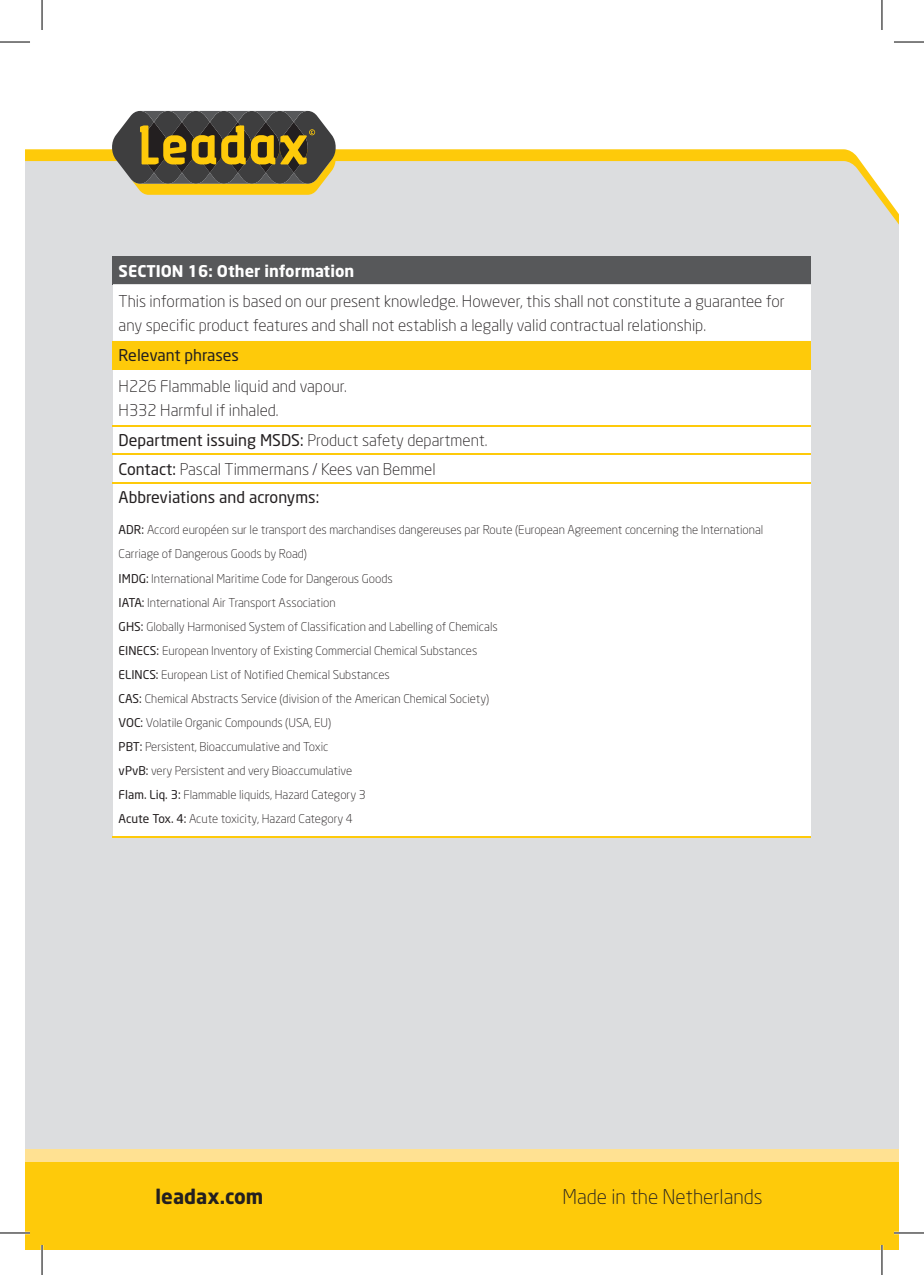
<style>
.page{position:relative;width:924px;height:1275px;background:#fff}
.page>*{position:absolute;margin:0;border:0;box-sizing:border-box;transform-origin:0 0}
.t1{font:300 20px "Neo Sans";color:#231f20}
.t2{font:700 20px "Neo Sans";color:#231f20}
.t3{font:300 16px/24px "Neo Sans";color:#231f20}
.t4{font:16px/28.4px "Neo Sans";color:#231f20}
.t5{font:700 16px "Neo Sans";color:#fff}
.t6{font:300 12px/24px "Neo Sans";color:#231f20}
.s1{font-weight:300}
.s2{font-weight:400}
</style>
<div class="page">
<div style="left:25px;top:224px;width:873px;height:925px;background:#dcdddf"></div>
<div style="left:25px;top:1162px;width:873px;height:88px;background:#feca0a"></div>
<svg style="left:25px;top:149px;width:873px;height:75px;background:#e1dbc2"></svg>
<svg style="left:111px;top:111px;width:226px;height:84px;background:#817240"></svg>
<div style="left:25px;top:1149px;width:873px;height:13px;background:#ffe192"></div>
<div style="left:113px;top:256px;width:697px;height:28px;background:#57585a"></div>
<svg style="left:113px;top:284px;width:697px;height:552px"></svg>
<div style="left:113px;top:341px;width:697px;height:28px;background:#feca0a"></div>
<hr style="left:113px;top:425px;width:697px;height:1px;background:#feca0a">
<hr style="left:113px;top:454px;width:697px;height:1px;background:#feca0a">
<hr style="left:113px;top:482px;width:697px;height:1px;background:#feca0a">
<hr style="left:113px;top:836px;width:697px;height:1px;background:#feca0a">
<hr style="left:0;top:1231px;width:30px;height:3px;background:#fff">
<hr style="left:893px;top:1231px;width:30px;height:3px;background:#fff">
<hr style="left:41px;top:1245px;width:2px;height:30px;background:#fff">
<hr style="left:880px;top:1245px;width:2px;height:30px;background:#fff">
<hr style="left:0;top:42px;width:30px;height:1px;background:#000">
<hr style="left:893px;top:42px;width:30px;height:1px;background:#000">
<hr style="left:0;top:1232px;width:30px;height:1px;background:#000">
<hr style="left:893px;top:1232px;width:30px;height:1px;background:#000">
<hr style="left:42px;top:0;width:1px;height:30px;background:#000">
<hr style="left:42px;top:1245px;width:1px;height:30px;background:#000">
<hr style="left:881px;top:0;width:1px;height:30px;background:#000">
<hr style="left:881px;top:1245px;width:1px;height:30px;background:#000">
<h2 class="t5" style="left:119px;top:260px;width:237px">SECTION 16: Other information</h2>
<h2 class="t3" style="left:119px;top:289px;width:667px">This information is based on our present knowledge. However, this shall not constitute a guarantee for any specific product features and shall not establish a legally valid contractual relationship.</h2>
<h2 class="t4" style="left:119px;top:341px;width:122px">Relevant phrases</h2>
<h2 class="t3" style="left:119px;top:374px;width:230px">H226 Flammable liquid and vapour.<br>H332 Harmful if inhaled.</h2>
<h2 class="t4" style="left:119px;top:426px;width:370px">Department issuing MSDS: <span class="s1">Product safety department.<br></span>Contact: <span class="s1">Pascal Timmermans / Kees van Bemmel<br></span>Abbreviations and acronyms:</h2>
<p class="t6" style="left:119px;top:518px;width:646px"><span class="s2">ADR:</span> Accord européen sur le transport des marchandises dangereuses par Route (European Agreement concerning the International Carriage of Dangerous Goods by Road)<br><span class="s2">IMDG:</span> International Maritime Code for Dangerous Goods<br><span class="s2">IATA:</span> International Air Transport Association<br><span class="s2">GHS:</span> Globally Harmonised System of Classification and Labelling of Chemicals<br><span class="s2">EINECS:</span> European Inventory of Existing Commercial Chemical Substances<br><span class="s2">ELINCS:</span> European List of Notified Chemical Substances<br><span class="s2">CAS:</span> Chemical Abstracts Service (division of the American Chemical Society)<br><span class="s2">VOC:</span> Volatile Organic Compounds (USA, EU)<br><span class="s2">PBT:</span> Persistent, Bioaccumulative and Toxic<br><span class="s2">vPvB:</span> very Persistent and very Bioaccumulative<br><span class="s2">Flam. Liq. 3:</span> Flammable liquids, Hazard Category 3<br><span class="s2">Acute Tox. 4:</span> Acute toxicity, Hazard Category 4</p>
<h1 class="t2" style="left:155px;top:1183px;width:109px">leadax.com</h1>
<h1 class="t1" style="left:562px;top:1184px;width:202px">Made in the Netherlands</h1>
</div>
